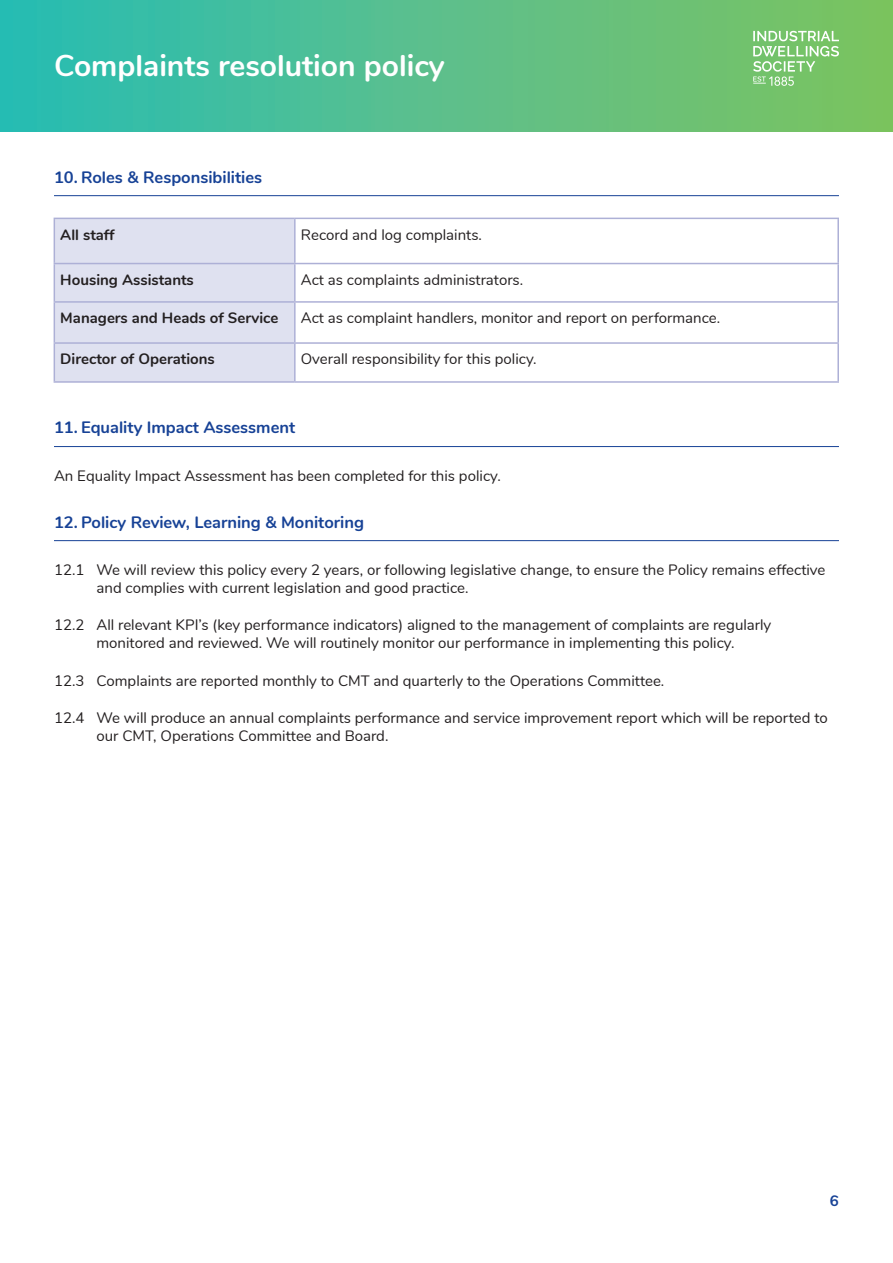
<style>
.page{position:relative;width:893px;height:1263px;background:#fff}
.page>*{position:absolute;margin:0;border:0;box-sizing:border-box;transform-origin:0 0}
.t1{font:700 30px "Nunito";color:#fff}
.t2{font:700 16.5px "Nunito";color:#174296}
.Text{font:15px/18px "Nunito";color:#231f20}
.Bold_text{font:700 15px "Nunito";color:#231f20}
.t3{font:700 15px "Nunito";color:#174296}
</style>
<div class="page">
<div style="left:0;top:0;width:893px;height:132px;background:linear-gradient(to right,#2bbcb5,#82c35f)"></div>
<svg style="left:753px;top:31px;width:86px;height:55px;background:#93cf89"></svg>
<div style="left:55px;top:219px;width:239px;height:162px;background:#dfe1f0"></div>
<svg style="left:296px;top:262px;width:541px;height:3px"></svg>
<hr style="left:54px;top:218px;width:241px;height:1px;background:#adb0d6">
<hr style="left:54px;top:219px;width:1px;height:44px;background:#adb0d6">
<hr style="left:295px;top:218px;width:544px;height:1px;background:#adb0d6">
<hr style="left:294px;top:219px;width:2px;height:44px;background:#adb0d6">
<hr style="left:837px;top:219px;width:2px;height:44px;background:#adb0d6">
<hr style="left:54px;top:263px;width:241px;height:1px;background:#adb0d6">
<hr style="left:54px;top:264px;width:1px;height:37px;background:#adb0d6">
<hr style="left:295px;top:263px;width:544px;height:1px;background:#adb0d6">
<hr style="left:294px;top:264px;width:2px;height:37px;background:#adb0d6">
<hr style="left:837px;top:264px;width:2px;height:37px;background:#adb0d6">
<hr style="left:54px;top:301px;width:241px;height:2px;background:#adb0d6">
<hr style="left:54px;top:303px;width:1px;height:39px;background:#adb0d6">
<hr style="left:295px;top:301px;width:544px;height:2px;background:#adb0d6">
<hr style="left:294px;top:303px;width:2px;height:39px;background:#adb0d6">
<hr style="left:837px;top:303px;width:2px;height:39px;background:#adb0d6">
<hr style="left:54px;top:342px;width:241px;height:2px;background:#adb0d6">
<hr style="left:54px;top:344px;width:1px;height:37px;background:#adb0d6">
<hr style="left:295px;top:342px;width:544px;height:2px;background:#adb0d6">
<hr style="left:294px;top:344px;width:2px;height:37px;background:#adb0d6">
<hr style="left:837px;top:344px;width:2px;height:37px;background:#adb0d6">
<hr style="left:54px;top:381px;width:241px;height:2px;background:#adb0d6">
<hr style="left:295px;top:381px;width:544px;height:2px;background:#adb0d6">
<hr style="left:54px;top:195px;width:785px;height:1px;background:#174296">
<hr style="left:54px;top:446px;width:785px;height:1px;background:#174296">
<hr style="left:54px;top:540px;width:785px;height:1px;background:#174296">
<h1 class="t1" style="left:54px;top:43px;width:392px">Complaints resolution policy</h1>
<p class="t2" style="left:54px;top:165px;width:210px">10. Roles &amp; Responsibilities</p>
<p class="Bold_text" style="left:60px;top:223px;width:56px">All staff</p>
<p class="Text" style="left:301px;top:224px;width:183px">Record and log complaints.</p>
<p class="Bold_text" style="left:60px;top:268px;width:135px">Housing Assistants</p>
<p class="Text" style="left:301px;top:270px;width:224px">Act as complaints administrators.</p>
<p class="Bold_text" style="left:60px;top:307px;width:220px">Managers and Heads of Service</p>
<p class="Text" style="left:301px;top:308px;width:421px">Act as complaint handlers, monitor and report on performance.</p>
<p class="Bold_text" style="left:60px;top:348px;width:156px">Director of Operations</p>
<p class="Text" style="left:301px;top:349px;width:237px">Overall responsibility for this policy.</p>
<p class="t2" style="left:54px;top:415px;width:243px">11. Equality Impact Assessment</p>
<p class="Text" style="left:54px;top:466px;width:448px">An Equality Impact Assessment has been completed for this policy.</p>
<p class="t2" style="left:54px;top:510px;width:312px">12. Policy Review, Learning &amp; Monitoring</p>
<p class="Text" style="left:97px;top:560px;width:730px;text-indent:-43px">12.1 We will review this policy every 2 years, or following legislative change, to ensure the Policy remains effective and complies with current legislation and good practice.</p>
<p class="Text" style="left:54px;top:615px;width:719px;text-align:center">12.2 All relevant KPI’s (key performance indicators) aligned to the management of complaints are regularly monitored and reviewed. We will routinely monitor our performance in implementing this policy.</p>
<p class="Text" style="left:54px;top:670px;width:612px">12.3 Complaints are reported monthly to CMT and quarterly to the Operations Committee.</p>
<p class="Text" style="left:97px;top:708px;width:733px;text-indent:-43px">12.4 We will produce an annual complaints performance and service improvement report which will be reported to our CMT, Operations Committee and Board.</p>
<p class="t3" style="left:830px;top:1189px;width:10px">6</p>
</div>
